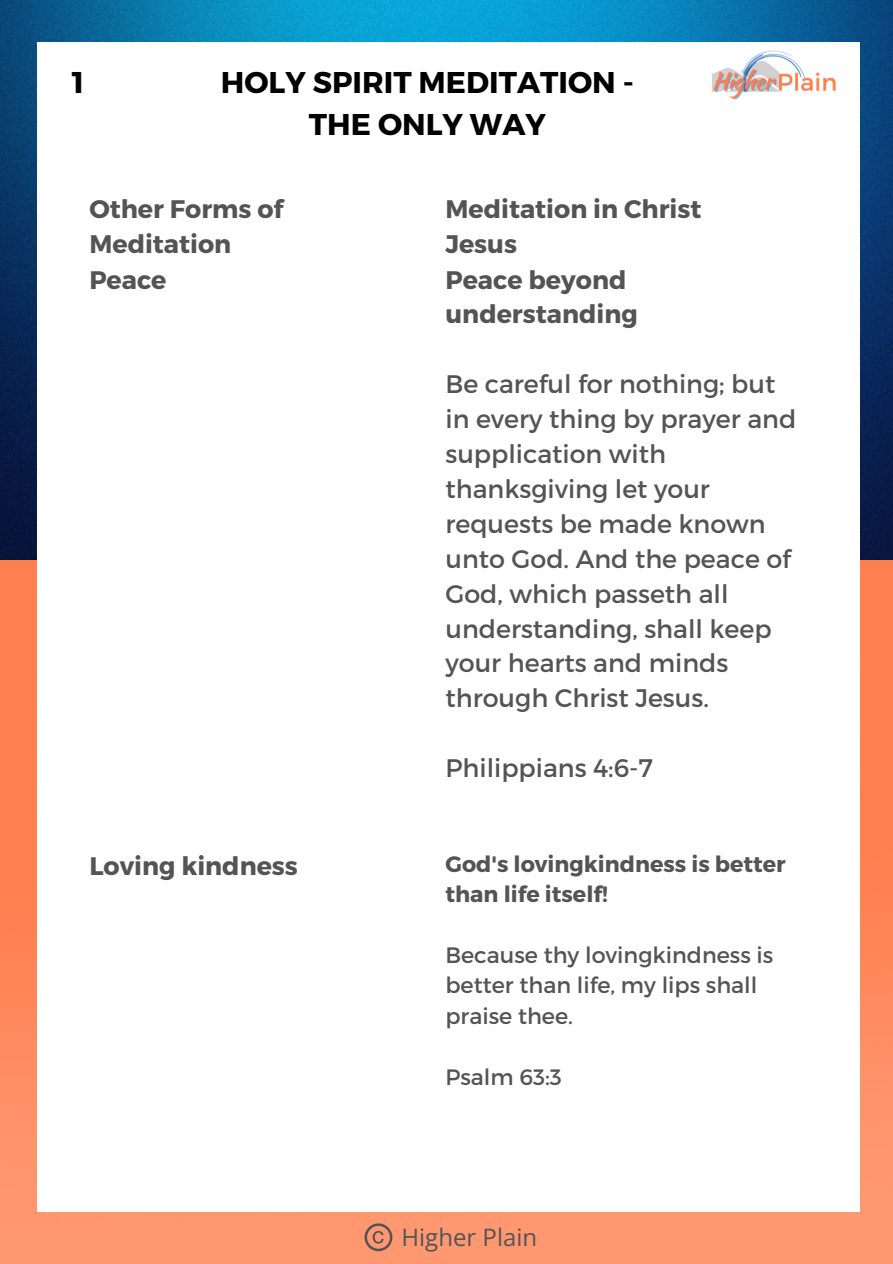
<style>
.page{position:relative;width:893px;height:1264px;background:#fff}
.page>*{position:absolute;margin:0;border:0;box-sizing:border-box;transform-origin:0 0}
.t1{font:700 30px/41.7px "Montserrat";color:#000;text-align:center}
.t2{font:25.35px/34.8px "Montserrat";color:#545454}
.t3{font:700 25.35px/34.8px "Montserrat";color:#545454}
.t4{font:24px "Open Sans";color:#545454}
.t5{font:22.2px/30.3px "Montserrat";color:#545454}
.t6{font:700 22.2px/30.3px "Montserrat";color:#545454}
</style>
<div class="page">
<img style="left:0;top:0;width:892px;height:1263px">
<div style="left:37px;top:42px;width:822px;height:1169px;background:#fff"></div>
<svg style="left:364px;top:1223px;width:28px;height:28px"></svg>
<img style="left:712px;top:50px;width:124px;height:50px">
<h1 class="t1" style="left:72px;top:60px;width:14px">1</h1>
<p class="t1" style="left:221px;top:60px;width:414px">HOLY SPIRIT MEDITATION -<br>THE ONLY WAY</p>
<p class="t3" style="left:89px;top:191px;width:195px">Other Forms of<br>Meditation</p>
<p class="t3" style="left:445px;top:191px;width:257px">Meditation in Christ<br>Jesus</p>
<p class="t3" style="left:89px;top:261px;width:79px">Peace</p>
<p class="t3" style="left:445px;top:261px;width:194px">Peace beyond understanding</p>
<h3 class="t2" style="left:445px;top:365px;width:352px">Be careful for nothing; but in every thing by prayer and supplication with thanksgiving let your requests be made known unto God. And the peace of<br>God, which passeth all understanding, shall keep your hearts and minds through Christ Jesus.</h3>
<h2 class="t2" style="left:445px;top:749px;width:209px">Philippians 4:6-7</h2>
<h2 class="t3" style="left:89px;top:847px;width:210px">Loving kindness</h2>
<h2 class="t6" style="left:445px;top:847px;width:342px">God's lovingkindness is better than life itself!</h2>
<h2 class="t5" style="left:445px;top:938px;width:329px">Because thy lovingkindness is better than life, my lips shall praise thee.</h2>
<h2 class="t5" style="left:445px;top:1060px;width:118px">Psalm 63:3</h2>
<p class="t4" style="left:401px;top:1220px;width:137px">Higher Plain</p>
</div>
